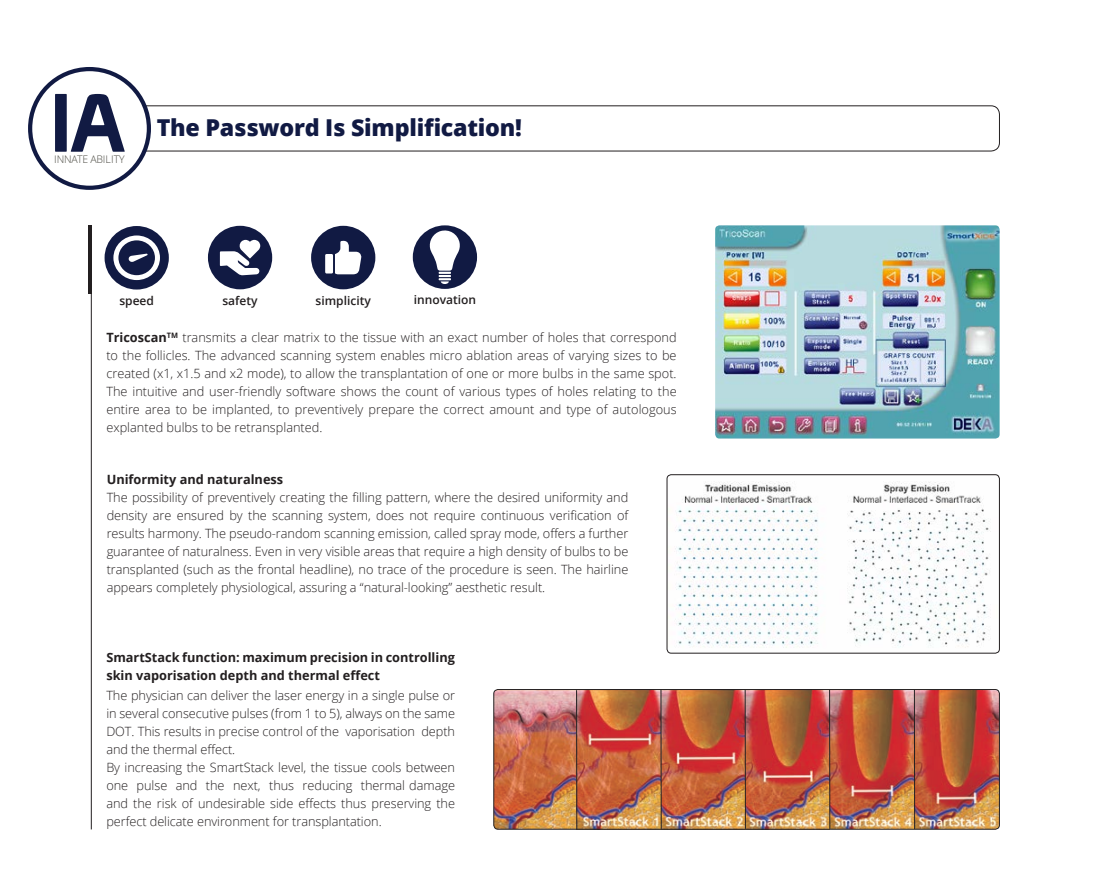
<style>
.page{position:relative;width:1106px;height:893px;background:#fff}
.page>*{position:absolute;margin:0;border:0;box-sizing:border-box;transform-origin:0 0}
.t1{font:800 23.25px "Open Sans";letter-spacing:-.01em;color:#111a43}
.t2{font:300 12.75px/18px "Open Sans";letter-spacing:-.005em;color:#231f20;text-align:justify}
.t3{font:700 12.75px/18px "Open Sans";color:#231f20}
.t4{font:600 12px "Open Sans";color:#231f20}
.t5{font:300 10.5px "Open Sans";letter-spacing:-.025em;color:#4c4b43}
.s1{font-weight:700}
</style>
<div class="page">
<div style="left:68px;top:106px;width:931px;height:45px;border:1px solid #231f20;border-radius:9px"></div>
<div style="left:30px;top:69px;width:119px;height:119px;background:#fff;border-radius:50%"></div>
<div style="left:28px;top:67px;width:123px;height:123px;border:4px solid #111a43;border-radius:50%"></div>
<svg style="left:55px;top:94px;width:70px;height:58px"></svg>
<hr style="left:91px;top:225px;width:1px;height:604px;background:#231f20">
<hr style="left:88px;top:225px;width:3px;height:69px;background:#231f20">
<div style="left:311px;top:226px;width:64px;height:63px;background:#111a43;border-radius:50%"></div>
<svg style="left:335px;top:240px;width:26px;height:34px"></svg>
<div style="left:325px;top:254px;width:8px;height:19px;background:#fff;border-radius:2px"></div>
<div style="left:208px;top:226px;width:64px;height:63px;background:#111a43;border-radius:50%"></div>
<svg style="left:220px;top:240px;width:40px;height:35px"></svg>
<div style="left:105px;top:226px;width:64px;height:64px;background:#111a43;border-radius:50%"></div>
<svg style="left:113px;top:235px;width:47px;height:45px"></svg>
<div style="left:413px;top:225px;width:64px;height:64px;background:#111a43;border-radius:50%"></div>
<svg style="left:428px;top:229px;width:32px;height:55px"></svg>
<img style="left:667px;top:475px;width:332px;height:178px">
<div style="left:667px;top:474px;width:332px;height:179px;border:1px solid #231f20;border-radius:4px"></div>
<img style="left:715px;top:225px;width:284px;height:214px">
<img style="left:494px;top:689px;width:505px;height:140px">
<div style="left:493px;top:689px;width:506px;height:140px;border:1px solid #231f20;border-radius:4px"></div>
<hr style="left:576px;top:690px;width:1px;height:139px;background:#231f20">
<hr style="left:660px;top:690px;width:1px;height:139px;background:#231f20">
<hr style="left:745px;top:690px;width:1px;height:139px;background:#231f20">
<hr style="left:829px;top:690px;width:1px;height:139px;background:#231f20">
<hr style="left:914px;top:690px;width:1px;height:139px;background:#231f20">
<p class="t5" style="left:54px;top:152px;width:72px">INNATE ABILITY</p>
<h1 class="t1" style="left:157px;top:110px;width:367px">The Password Is Simplification!</h1>
<p class="t4" style="left:119px;top:292px;width:36px">speed</p>
<p class="t4" style="left:222px;top:292px;width:37px">safety</p>
<p class="t4" style="left:315px;top:292px;width:57px">simplicity</p>
<p class="t4" style="left:414px;top:292px;width:64px">innovation</p>
<p class="t2" style="left:106px;top:328px;width:572px"><span class="s1">Tricoscan</span><sup>TM</sup> transmits a clear matrix to the tissue with an exact number of holes that correspond to the follicles. The advanced scanning system enables micro ablation areas of varying sizes to be created (x1, x1.5 and x2 mode), to allow the transplantation of one or more bulbs in the same spot.<br>The intuitive and user-friendly software shows the count of various types of holes relating to the entire area to be implanted, to preventively prepare the correct amount and type of autologous explanted bulbs to be retransplanted.</p>
<p class="t3" style="left:107px;top:470px;width:178px">Uniformity and naturalness</p>
<p class="t2" style="left:107px;top:488px;width:523px">The possibility of preventively creating the filling pattern, where the desired uniformity and density are ensured by the scanning system, does not require continuous verification of results harmony. The pseudo-random scanning emission, called spray mode, offers a further guarantee of naturalness. Even in very visible areas that require a high density of bulbs to be transplanted (such as the frontal headline), no trace of the procedure is seen. The hairline appears completely physiological, assuring a “natural-looking” aesthetic result.</p>
<p class="t3" style="left:106px;top:648px;width:350px">SmartStack function: maximum precision in controlling skin vaporisation depth and thermal effect</p>
<p class="t2" style="left:106px;top:686px;width:350px;text-align:left">The physician can deliver the laser energy in a single pulse or in several consecutive pulses (from 1 to 5), always on the same DOT. This results in precise control of the vaporisation depth and the thermal effect.<br>By increasing the SmartStack level, the tissue cools between one pulse and the next, thus reducing thermal damage and the risk of undesirable side effects thus preserving the perfect delicate environment for transplantation.</p>
</div>
